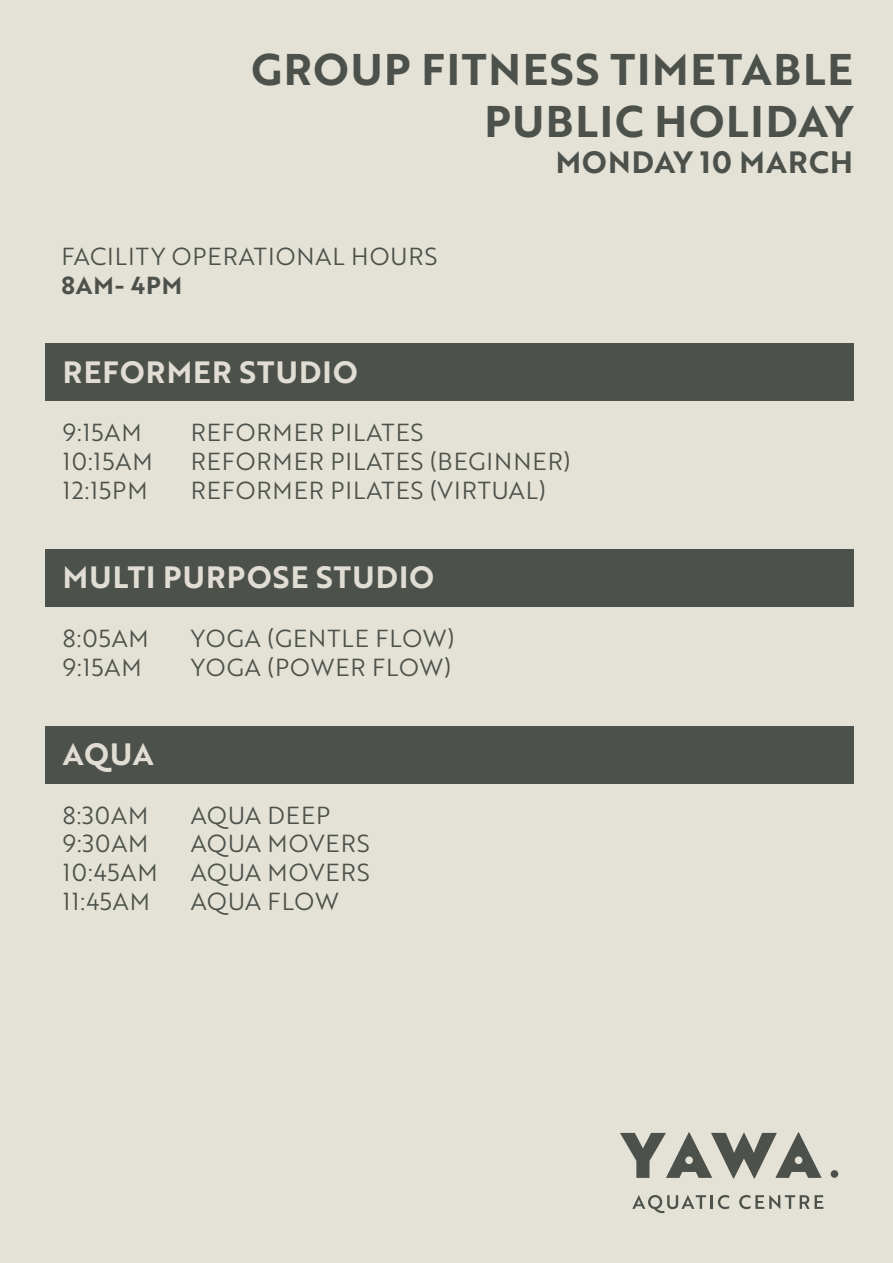
<style>
.page{position:relative;width:893px;height:1263px;background:#e4e1d7}
.page>*{position:absolute;margin:0;border:0;box-sizing:border-box;transform-origin:0 0}
.t1{font:700 43.2px/51.8px "Brother 1816";letter-spacing:.04em;color:#4c524b;text-align:right}
.t2{font:700 30px "Brother 1816";letter-spacing:.04em;color:#e1ddd4}
.t3{font:700 30px "Brother 1816";letter-spacing:.04em;color:#4c524b}
.t4{font:24px "Brother 1816";letter-spacing:.04em;color:#4c524b}
.t5{font:700 24px "Brother 1816";letter-spacing:.04em;color:#4c524b}
</style>
<div class="page">
<svg style="left:632px;top:1195px;width:74px;height:18px"></svg>
<hr style="left:710px;top:1195px;width:3px;height:14px;background:#4c524b">
<svg style="left:718px;top:1195px;width:11px;height:14px"></svg>
<svg style="left:739px;top:1195px;width:84px;height:14px"></svg>
<div style="left:831px;top:1170px;width:7px;height:8px;background:#4c524b;border-radius:50%"></div>
<svg style="left:620px;top:1132px;width:202px;height:46px"></svg>
<div style="left:45px;top:549px;width:808px;height:57px;background:#4c524b"></div>
<div style="left:45px;top:344px;width:808px;height:57px;background:#4c524b"></div>
<div style="left:45px;top:726px;width:808px;height:57px;background:#4c524b"></div>
<h1 class="t1" style="left:251px;top:42px;width:603px">GROUP FITNESS TIMETABLE<br>PUBLIC HOLIDAY</h1>
<p class="t3" style="left:556px;top:140px;width:299px">MONDAY 10 MARCH</p>
<p class="t4" style="left:61px;top:239px;width:377px">FACILITY OPERATIONAL HOURS</p>
<p class="t5" style="left:61px;top:267px;width:122px">8AM- 4PM</p>
<p class="t2" style="left:63px;top:349px;width:296px">REFORMER STUDIO</p>
<p class="t4" style="left:63px;top:415px;width:80px">9:15AM</p>
<p class="t4" style="left:191px;top:415px;width:234px">REFORMER PILATES</p>
<p class="t4" style="left:63px;top:444px;width:91px">10:15AM</p>
<p class="t4" style="left:191px;top:444px;width:381px">REFORMER PILATES (BEGINNER)</p>
<p class="t4" style="left:63px;top:472px;width:86px">12:15PM</p>
<p class="t4" style="left:191px;top:472px;width:357px">REFORMER PILATES (VIRTUAL)</p>
<p class="t2" style="left:63px;top:555px;width:373px">MULTI PURPOSE STUDIO</p>
<p class="t4" style="left:63px;top:620px;width:87px">8:05AM</p>
<p class="t4" style="left:191px;top:620px;width:265px">YOGA (GENTLE FLOW)</p>
<p class="t4" style="left:63px;top:649px;width:80px">9:15AM</p>
<p class="t4" style="left:191px;top:649px;width:262px">YOGA (POWER FLOW)</p>
<p class="t2" style="left:63px;top:732px;width:92px">AQUA</p>
<p class="t4" style="left:63px;top:797px;width:87px">8:30AM</p>
<p class="t4" style="left:191px;top:797px;width:141px">AQUA DEEP</p>
<p class="t4" style="left:63px;top:826px;width:87px">9:30AM</p>
<p class="t4" style="left:191px;top:826px;width:181px">AQUA MOVERS</p>
<p class="t4" style="left:63px;top:855px;width:96px">10:45AM</p>
<p class="t4" style="left:191px;top:855px;width:181px">AQUA MOVERS</p>
<p class="t4" style="left:63px;top:884px;width:89px">11:45AM</p>
<p class="t4" style="left:191px;top:884px;width:150px">AQUA FLOW</p>
</div>
